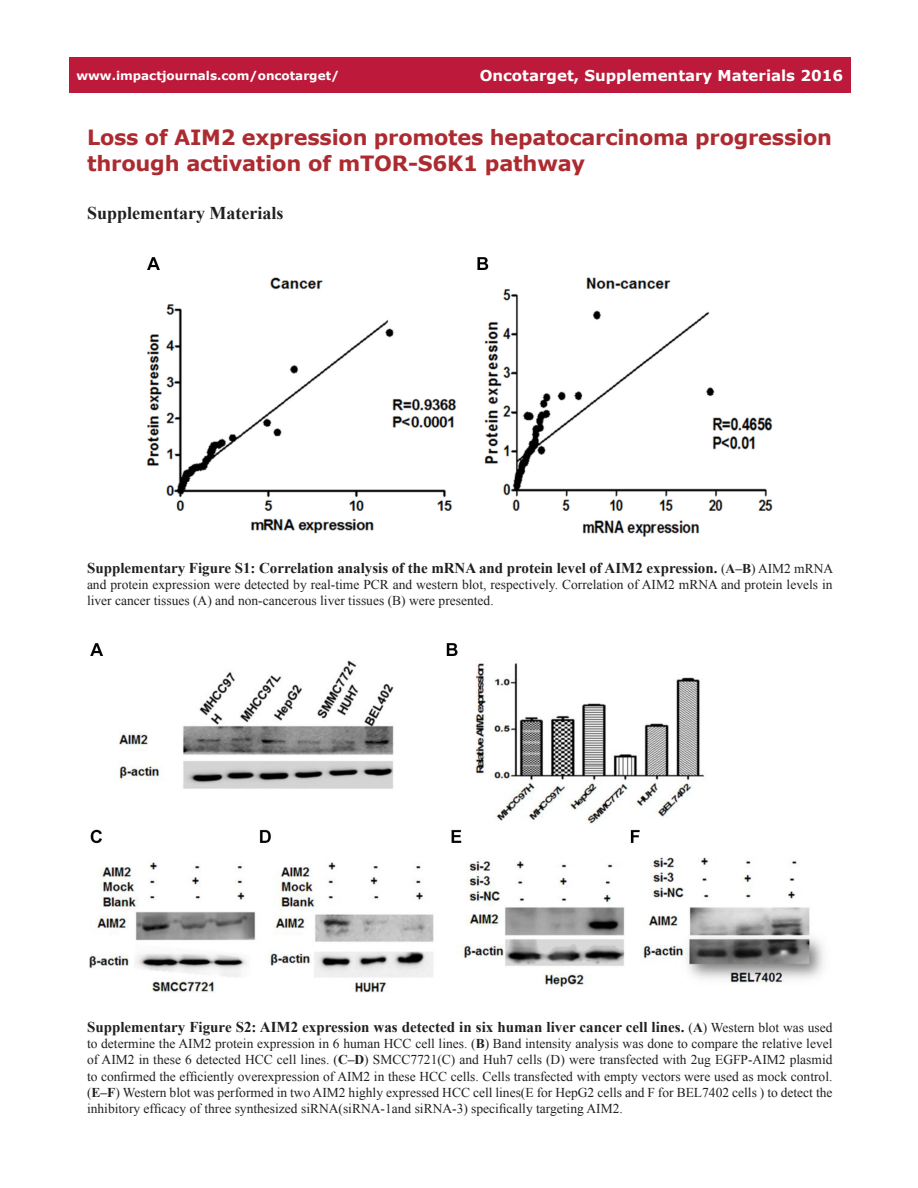
<style>
.page{position:relative;width:918px;height:1188px;background:#fff}
.page>*{position:absolute;margin:0;border:0;box-sizing:border-box;transform-origin:0 0}
.t1{font:700 21px/25.2px "Verdana";letter-spacing:-.01em;color:#ac2b31}
.SubHeading{font:700 18px "Times New Roman";color:#221f22}
.FigureText{font:700 15px "Times New Roman";color:#221f22}
.t2{font:700 15px "Verdana";color:#fff}
.FigureText-2{font:13.5px/16.2px "Times New Roman";color:#221f22}
.t3{font:700 12px "Verdana";color:#fff}
.s1{font-weight:400;font-size:13.5px}
.s2{font-size:13.5px}
.s3{font-weight:700}
</style>
<div class="page">
<div style="left:69px;top:57px;width:781px;height:36px;background:#bd1a3b"></div>
<img style="left:147px;top:257px;width:626px;height:279px">
<img style="left:89px;top:643px;width:735px;height:350px">
<p class="t3" style="left:76px;top:67px;width:264px">www.impactjournals.com/oncotarget/</p>
<p class="t2" style="left:480px;top:65px;width:365px">Oncotarget, Supplementary Materials 2016</p>
<p class="t1" style="left:87px;top:125px;width:747px">Loss of AIM2 expression promotes hepatocarcinoma progression through activation of mTOR-S6K1 pathway</p>
<p class="SubHeading" style="left:87px;top:200px;width:198px">Supplementary Materials</p>
<p class="FigureText" style="left:87px;top:558px;width:748px">Supplementary Figure S1: Correlation analysis of the mRNA and protein level of AIM2 expression. <span class="s1">(</span><span class="s2">A–B</span><span class="s1">) AIM2 mRNA</span></p>
<p class="FigureText-2" style="left:87px;top:576px;width:747px">and protein expression were detected by real-time PCR and western blot, respectively. Correlation of AIM2 mRNA and protein levels in liver cancer tissues (A) and non-cancerous liver tissues (B) were presented.</p>
<p class="FigureText" style="left:87px;top:1017px;width:747px">Supplementary Figure S2: AIM2 expression was detected in six human liver cancer cell lines. <span class="s1">(</span><span class="s2">A</span><span class="s1">) Western blot was used</span></p>
<p class="FigureText-2" style="left:87px;top:1035px;width:747px;text-align:justify">to determine the AIM2 protein expression in 6 human HCC cell lines. (<span class="s3">B</span>) Band intensity analysis was done to compare the relative level of AIM2 in these 6 detected HCC cell lines. (<span class="s3">C–D</span>) SMCC7721(C) and Huh7 cells (D) were transfected with 2ug EGFP-AIM2 plasmid to confirmed the efficiently overexpression of AIM2 in these HCC cells. Cells transfected with empty vectors were used as mock control. (<span class="s3">E–F</span>) Western blot was performed in two AIM2 highly expressed HCC cell lines(E for HepG2 cells and F for BEL7402 cells ) to detect the inhibitory efficacy of three synthesized siRNA(siRNA-1and siRNA-3) specifically targeting AIM2.</p>
</div>
